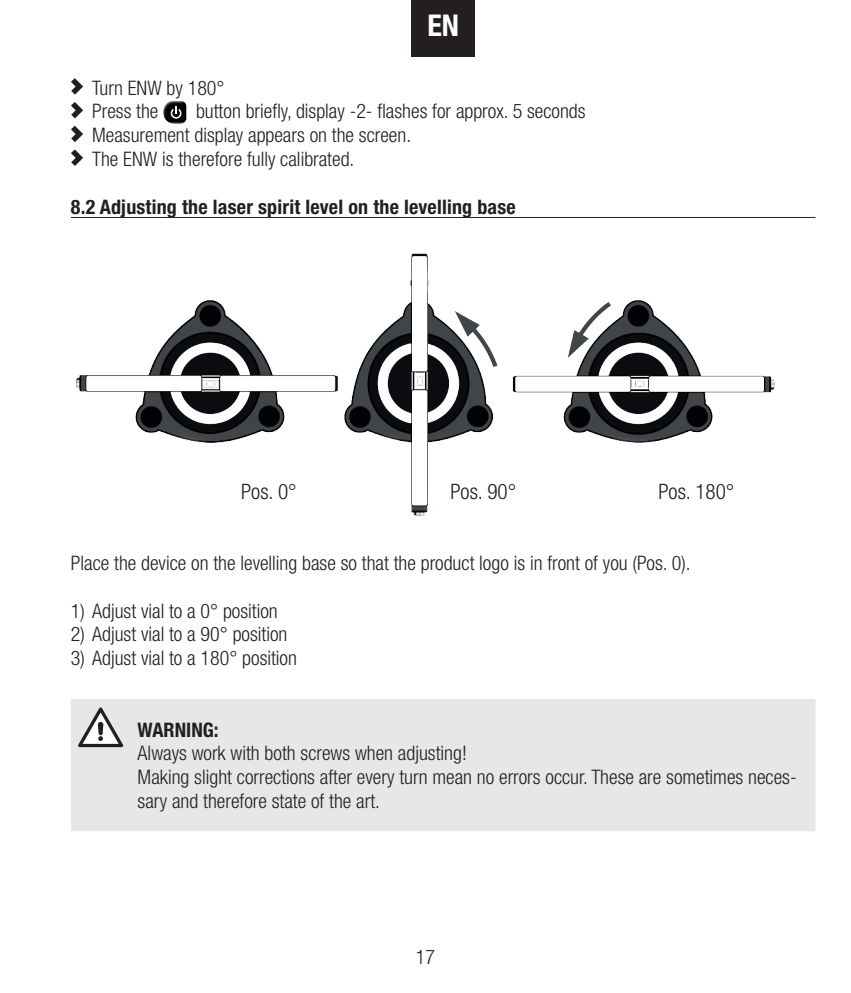
<style>
.page{position:relative;width:851px;height:993px;background:#fff}
.page>*{position:absolute;margin:0;border:0;box-sizing:border-box;transform-origin:0 0}
.t1{font:700 condensed 30px "Helvetica Neue LTW1 G";color:#fff}
.t2{font:300 condensed 21.25px "Helvetica Neue LT Std";color:#231f20}
.t3{font:300 condensed 20px/23.8px "Helvetica Neue LT Std";color:#231f20}
.t4{font:700 condensed 20px "Helvetica Neue LTW1 G";letter-spacing:.01em;color:#231f20}
.t5{font:300 condensed 20px "Helvetica Neue LTW1 G";color:#231f20}
</style>
<div class="page">
<div style="left:411px;top:0;width:64px;height:57px;background:#231f20"></div>
<hr style="left:71px;top:217px;width:744px;height:1px;background:#231f20">
<div style="left:71px;top:699px;width:744px;height:132px;background:#e6e7e9"></div>
<svg style="left:78px;top:707px;width:45px;height:39px"></svg>
<img style="left:76px;top:253px;width:699px;height:263px">
<svg style="left:71px;top:78px;width:12px;height:17px"></svg>
<svg style="left:71px;top:102px;width:12px;height:16px"></svg>
<svg style="left:163px;top:101px;width:23px;height:22px"></svg>
<svg style="left:71px;top:126px;width:12px;height:16px"></svg>
<svg style="left:71px;top:149px;width:12px;height:17px"></svg>
<h1 class="t1" style="left:427px;top:7px;width:33px">EN</h1>
<p class="t3" style="left:92px;top:76px;width:134px">Turn ENW by 180°<br>Press the</p>
<p class="t3" style="left:92px;top:99px;width:495px;text-indent:104px">button briefly, display -2- flashes for approx. 5 seconds<br>Measurement display appears on the screen.<br>The ENW is therefore fully calibrated.</p>
<p class="t4" style="left:71px;top:194px;width:446px">8.2 Adjusting the laser spirit level on the levelling base</p>
<p class="t2" style="left:241px;top:479px;width:57px">Pos. 0°</p>
<p class="t2" style="left:450px;top:479px;width:67px">Pos. 90°</p>
<p class="t2" style="left:658px;top:479px;width:77px">Pos. 180°</p>
<p class="t3" style="left:71px;top:551px;width:621px">Place the device on the levelling base so that the product logo is in front of you (Pos. 0).</p>
<p class="t3" style="left:71px;top:598px;width:208px">1) Adjust vial to a 0° position</p>
<p class="t3" style="left:71px;top:622px;width:218px">2) Adjust vial to a 90° position</p>
<p class="t3" style="left:71px;top:645px;width:227px">3) Adjust vial to a 180° position</p>
<p class="t4" style="left:138px;top:717px;width:83px">WARNING:</p>
<p class="t3" style="left:138px;top:741px;width:660px">Always work with both screws when adjusting!<br>Making slight corrections after every turn mean no errors occur. These are sometimes neces&shy;sary and therefore state of the art.</p>
<p class="t5" style="left:416px;top:945px;width:21px">17</p>
</div>
